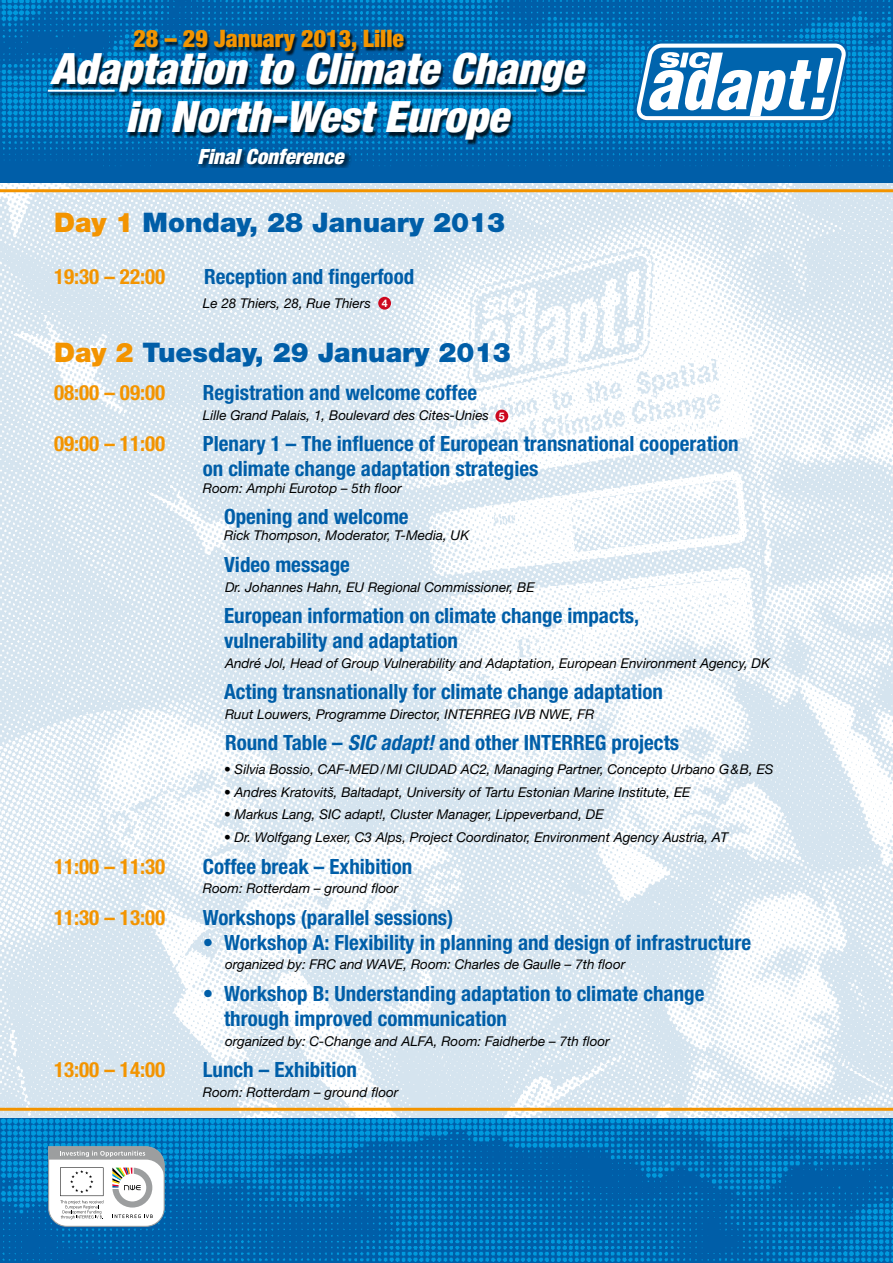
<style>
.page{position:relative;width:893px;height:1263px;background:#fff}
.page>*{position:absolute;margin:0;border:0;box-sizing:border-box;transform-origin:0 0}
.t1{font:italic 900 condensed 43.2px/48.2px "Helvetica Neue LT Std";color:#fff;text-align:center}
.t2{font:900 27px "Helvetica Neue LT Std";color:#005ea8}
.t3{font:900 condensed 24px "Helvetica Neue LT Std";color:#f39400}
.t4{font:700 condensed 21px/25.2px "Helvetica Neue LT Std";color:#005ea8}
.t5{font:700 condensed 21px "Helvetica Neue LT Std";color:#f39400}
.t6{font:italic 900 condensed 21px "Helvetica Neue LT Std";color:#fff}
.t7{font:italic 13.5px "Helvetica Neue LT Std";color:#000}
.t8{font:700 10.5px "Helvetica Neue LT Std";color:#fff}
.s1{color:#f39400}
.s2{font-style:italic}
</style>
<div class="page">
<img style="left:0;top:183px;width:893px;height:935px">
<img style="left:0;top:1118px;width:893px;height:145px">
<img style="left:0;top:0;width:893px;height:183px">
<svg style="left:48px;top:1146px;width:117px;height:81px"></svg>
<svg style="left:633px;top:41px;width:216px;height:82px"></svg>
<hr style="left:0;top:189px;width:893px;height:3px;background:#f39400">
<hr style="left:0;top:1108px;width:893px;height:3px;background:#f39400">
<div style="left:51px;top:55px;width:538px;height:90px;background:#000;opacity:.75"></div>
<div style="left:48px;top:91px;width:71px;height:6px;background:#000;opacity:.75"></div>
<hr style="left:48px;top:90px;width:67px;height:2px;background:#fff">
<div style="left:133px;top:91px;width:407px;height:6px;background:#000;opacity:.75"></div>
<hr style="left:133px;top:90px;width:403px;height:2px;background:#fff">
<div style="left:563px;top:91px;width:26px;height:6px;background:#000;opacity:.75"></div>
<hr style="left:563px;top:90px;width:22px;height:2px;background:#fff">
<div style="left:134px;top:31px;width:273px;height:25px;background:#000;opacity:.75"></div>
<div style="left:197px;top:147px;width:155px;height:21px;background:#000;opacity:.75"></div>
<div style="left:378px;top:297px;width:13px;height:13px;background:#cd071e;border-radius:50%"></div>
<div style="left:495px;top:410px;width:13px;height:12px;background:#cd071e;border-radius:50%"></div>
<h3 class="t3" style="left:133px;top:23px;width:272px">28 – 29 January 2013, Lille</h3>
<h1 class="t1" style="left:51px;top:45px;width:533px">Adaptation to Climate Change in North-West Europe</h1>
<h3 class="t6" style="left:198px;top:143px;width:147px">Final Conference</h3>
<h2 class="t2" style="left:54px;top:206px;width:453px"><span class="s1">Day 1</span> Monday, 28 January 2013</h2>
<h3 class="t5" style="left:54px;top:264px;width:113px">19:30 – 22:00</h3>
<h3 class="t4" style="left:204px;top:264px;width:212px">Reception and fingerfood</h3>
<p class="t7" style="left:203px;top:295px;width:170px">Le 28 Thiers, 28, Rue Thiers</p>
<h2 class="t2" style="left:54px;top:337px;width:458px"><span class="s1">Day 2</span> Tuesday, 29 January 2013</h2>
<h3 class="t5" style="left:54px;top:380px;width:113px">08:00 – 09:00</h3>
<h3 class="t4" style="left:203px;top:380px;width:276px">Registration and welcome coffee</h3>
<p class="t7" style="left:203px;top:407px;width:288px">Lille Grand Palais, 1, Boulevard des Cites-Unies</p>
<h3 class="t5" style="left:54px;top:431px;width:113px">09:00 – 11:00</h3>
<h3 class="t4" style="left:203px;top:431px;width:537px">Plenary 1 – The influence of European transnational cooperation on climate change adaptation strategies</h3>
<p class="t7" style="left:203px;top:480px;width:200px">Room: Amphi Eurotop – 5th floor</p>
<h3 class="t4" style="left:224px;top:504px;width:186px">Opening and welcome</h3>
<p class="t7" style="left:224px;top:527px;width:247px">Rick Thompson, Moderator, T-Media, UK</p>
<h3 class="t4" style="left:224px;top:552px;width:127px">Video message</h3>
<p class="t7" style="left:225px;top:579px;width:311px">Dr. Johannes Hahn, EU Regional Commissioner, BE</p>
<h3 class="t4" style="left:224px;top:603px;width:417px">European information on climate change impacts, vulnerability and adaptation</h3>
<p class="t7" style="left:225px;top:655px;width:546px">André Jol, Head of Group Vulnerability and Adaptation, European Environment Agency, DK</p>
<h3 class="t4" style="left:224px;top:679px;width:440px">Acting transnationally for climate change adaptation</h3>
<p class="t7" style="left:225px;top:706px;width:371px">Ruut Louwers, Programme Director, INTERREG IVB NWE, FR</p>
<h3 class="t4" style="left:225px;top:730px;width:456px">Round Table – <span class="s2">SIC adapt!</span> and other INTERREG projects</h3>
<p class="t7" style="left:224px;top:761px;width:551px">• Silvia Bossio, CAF-MED/MI CIUDAD AC2, Managing Partner, Concepto Urbano G&amp;B, ES</p>
<p class="t7" style="left:224px;top:784px;width:468px">• Andres Kratovitš, Baltadapt, University of Tartu Estonian Marine Institute, EE</p>
<p class="t7" style="left:224px;top:806px;width:381px">• Markus Lang, SIC adapt!, Cluster Manager, Lippeverband, DE</p>
<p class="t7" style="left:224px;top:829px;width:506px">• Dr. Wolfgang Lexer, C3 Alps, Project Coordinator, Environment Agency Austria, AT</p>
<h3 class="t5" style="left:54px;top:853px;width:113px">11:00 – 11:30</h3>
<h3 class="t4" style="left:203px;top:853px;width:211px">Coffee break – Exhibition</h3>
<p class="t7" style="left:203px;top:880px;width:197px">Room: Rotterdam – ground floor</p>
<h3 class="t5" style="left:54px;top:904px;width:113px">11:30 – 13:00</h3>
<h3 class="t4" style="left:203px;top:904px;width:252px">Workshops (parallel sessions)</h3>
<h3 class="t4" style="left:203px;top:929px;width:550px">• Workshop A: Flexibility in planning and design of infrastructure</h3>
<p class="t7" style="left:225px;top:956px;width:402px">organized by: FRC and WAVE, Room: Charles de Gaulle – 7th floor</p>
<h3 class="t4" style="left:224px;top:981px;width:482px;text-indent:-21px">• Workshop B: Understanding adaptation to climate change through improved communication</h3>
<p class="t7" style="left:225px;top:1033px;width:386px">organized by: C-Change and ALFA, Room: Faidherbe – 7th floor</p>
<h3 class="t5" style="left:54px;top:1057px;width:113px">13:00 – 14:00</h3>
<h3 class="t4" style="left:203px;top:1057px;width:156px">Lunch – Exhibition</h3>
<p class="t7" style="left:203px;top:1084px;width:197px">Room: Rotterdam – ground floor</p>
<p class="t8" style="left:382px;top:297px;width:7px">4</p>
<p class="t8" style="left:499px;top:409px;width:7px">5</p>
</div>
